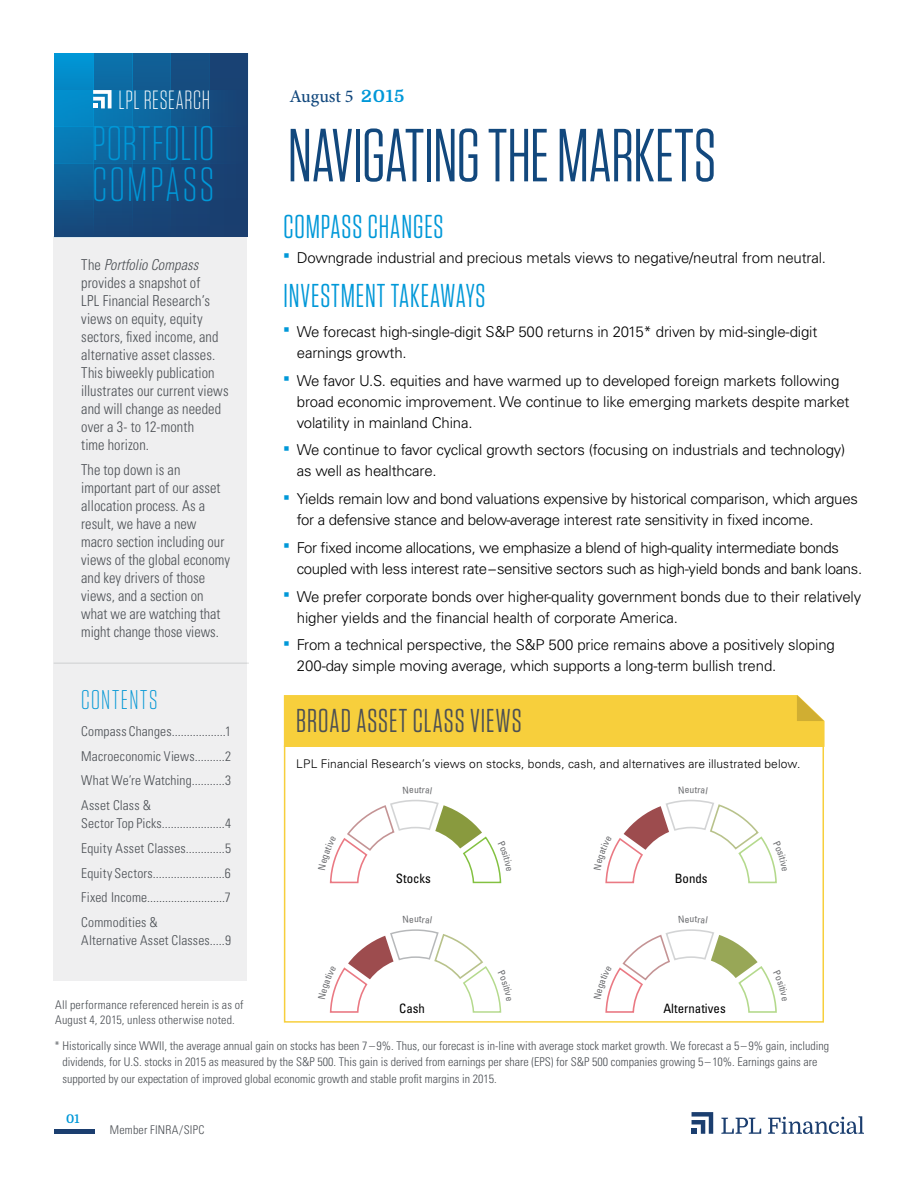
<style>
.page{position:relative;width:918px;height:1188px;background:#fff}
.page>*{position:absolute;margin:0;border:0;box-sizing:border-box;transform-origin:0 0}
.t1{font:75px "Tungsten Narrow";letter-spacing:-.005em;color:#12487d}
.t2{font:300 48.3px "Tungsten Narrow";letter-spacing:.02em;color:#0098d8}
.t3{font:300 48px "Tungsten Narrow";letter-spacing:.055em;color:#0098d8}
.t4{font:33px "Tungsten Narrow";letter-spacing:.03em;color:#0098d8}
.t5{font:33px "Tungsten Narrow";letter-spacing:.03em;color:#4b4f54}
.t6{font:300 27px "Tungsten Narrow";letter-spacing:.06em;color:#0497d5;scale:1.04 1}
.t7{font:300 26.25px "Tungsten Narrow";letter-spacing:.025em;color:#fff}
.t8{font:500 18px "Minion Pro";letter-spacing:-.005em;color:#12487d}
.t9{font:300 15px/21px "Univers";letter-spacing:-.01em;color:#000}
.t10{font:300 condensed 15px/18px "Univers";color:#4b4f54;scale:.96 1}
.t11{font:300 condensed 13.5px/24.8px "Univers";letter-spacing:.015em;color:#4b4f54;text-align:justify}
.t12{font:condensed 12.9px "Univers";color:#000}
.t13{font:300 condensed 12px/16.5px "Univers";color:#4b4f54}
.t14{font:300 12px "Univers";letter-spacing:.01em;color:#000}
.t15{font:700 12px "Domine";color:#0098d8}
.s1{font-family:"Domine";font-weight:700;font-size:16.95px;color:#0098d8}
.s2{font-style:italic}
</style>
<div class="page">
<hr style="left:54px;top:1130px;width:40px;height:4px;background:#1b3e6f">
<svg style="left:692px;top:1112px;width:21px;height:22px"></svg>
<svg style="left:721px;top:1118px;width:40px;height:16px"></svg>
<svg style="left:768px;top:1116px;width:96px;height:18px"></svg>
<div style="left:284px;top:745px;width:540px;height:278px;background:#fff;border:2px solid #f7cf3c"></div>
<div style="left:54px;top:236px;width:193px;height:745px;background:#efeff0"></div>
<div style="left:93px;top:54px;width:39px;height:183px;background:#0b72ac"></div>
<div style="left:210px;top:54px;width:39px;height:183px;background:#194274"></div>
<div style="left:171px;top:54px;width:39px;height:183px;background:#145185"></div>
<div style="left:132px;top:54px;width:39px;height:183px;background:#0f639a"></div>
<div style="left:54px;top:54px;width:39px;height:183px;background:#038cca"></div>
<div style="left:54px;top:163px;width:194px;height:37px;background:linear-gradient(to right,#0e649c,#1a3b6c)"></div>
<div style="left:54px;top:201px;width:194px;height:36px;background:linear-gradient(to right,#154d81,#1a3c6d)"></div>
<div style="left:54px;top:127px;width:194px;height:36px;background:linear-gradient(to right,#077eba,#1a3c6d)"></div>
<svg style="left:93px;top:90px;width:19px;height:18px"></svg>
<hr style="left:54px;top:662px;width:195px;height:2px;background:#4b4f54">
<div style="left:284px;top:695px;width:541px;height:52px;background:#f7cf3c"></div>
<svg style="left:329px;top:800px;width:173px;height:84px"></svg>
<svg style="left:605px;top:800px;width:172px;height:83px"></svg>
<svg style="left:329px;top:929px;width:173px;height:84px"></svg>
<svg style="left:605px;top:929px;width:172px;height:84px"></svg>
<h3 class="t7" style="left:118px;top:87px;width:93px">LPL RESEARCH</h3>
<p class="t8" style="left:289px;top:84px;width:117px">August 5 <span class="s1">2015</span></p>
<h2 class="t2" style="left:92px;top:120px;width:124px">PORTFOLIO</h2>
<h3 class="t3" style="left:92px;top:160px;width:123px">COMPASS</h3>
<p class="t10" style="left:81px;top:256px;width:155px">The <span class="s2">Portfolio Compass </span>provides a snapshot of<br>LPL Financial Research’s views on equity, equity sectors, fixed income, and alternative asset classes.<br>This biweekly publication illustrates our current views and will change as needed over a 3- to 12-month<br>time horizon.</p>
<p class="t10" style="left:81px;top:460px;width:156px">The top down is an important part of our asset allocation process. As a result, we have a new macro section including our views of the global economy and key drivers of those views, and a section on what we are watching that might change those views.</p>
<h3 class="t6" style="left:81px;top:687px;width:75px">CONTENTS</h3>
<p class="t11" style="left:81px;top:719px;width:151px">Compass Changes..................1<br>Macroeconomic Views..........2<br>What We’re Watching...........3<br>Asset Class &amp;</p>
<p class="t11" style="left:81px;top:811px;width:151px">Sector Top Picks.....................4<br>Equity Asset Classes.............5<br>Equity Sectors........................6<br>Fixed Income..........................7<br>Commodities &amp;</p>
<p class="t11" style="left:81px;top:928px;width:151px">Alternative Asset Classes.....9</p>
<h1 class="t1" style="left:288px;top:118px;width:430px">NAVIGATING THE MARKETS</h1>
<h3 class="t4" style="left:283px;top:211px;width:162px">COMPASS CHANGES</h3>
<p class="t9" style="left:297px;top:247px;width:531px">Downgrade industrial and precious metals views to negative/neutral from neutral.</p>
<h3 class="t4" style="left:283px;top:279px;width:204px">INVESTMENT TAKEAWAYS</h3>
<p class="t9" style="left:297px;top:321px;width:522px">We forecast high-single-digit S&amp;P 500 returns in 2015* driven by mid-single-digit earnings growth.</p>
<p class="t9" style="left:297px;top:370px;width:554px">We favor U.S. equities and have warmed up to developed foreign markets following broad economic improvement. We continue to like emerging markets despite market volatility in mainland China.</p>
<p class="t9" style="left:297px;top:439px;width:550px">We continue to favor cyclical growth sectors (focusing on industrials and technology) as well as healthcare.</p>
<p class="t9" style="left:297px;top:488px;width:563px">Yields remain low and bond valuations expensive by historical comparison, which argues for a defensive stance and below-average interest rate sensitivity in fixed income.</p>
<p class="t9" style="left:297px;top:537px;width:567px">For fixed income allocations, we emphasize a blend of high-quality intermediate bonds coupled with less interest rate–sensitive sectors such as high-yield bonds and bank loans.</p>
<p class="t9" style="left:297px;top:586px;width:566px">We prefer corporate bonds over higher-quality government bonds due to their relatively higher yields and the financial health of corporate America.</p>
<p class="t9" style="left:297px;top:634px;width:540px">From a technical perspective, the S&amp;P 500 price remains above a positively sloping<br>200-day simple moving average, which supports a long-term bullish trend.</p>
<h3 class="t5" style="left:296px;top:704px;width:227px">BROAD ASSET CLASS VIEWS</h3>
<p class="t14" style="left:296px;top:756px;width:506px">LPL Financial Research’s views on stocks, bonds, cash, and alternatives are illustrated below.</p>
<p class="t12" style="left:396px;top:870px;width:37px">Stocks</p>
<p class="t12" style="left:675px;top:870px;width:34px">Bonds</p>
<p class="t13" style="left:55px;top:998px;width:190px;line-height:15px">All performance referenced herein is as of<br>August 4, 2015, unless otherwise noted.</p>
<p class="t13" style="left:62px;top:1037px;width:768px;text-indent:-8px">* Historically since WWII, the average annual gain on stocks has been 7–9%. Thus, our forecast is in-line with average stock market growth. We forecast a 5–9% gain, including dividends, for U.S. stocks in 2015 as measured by the S&amp;P 500. This gain is derived from earnings per share (EPS) for S&amp;P 500 companies growing 5–10%. Earnings gains are supported by our expectation of improved global economic growth and stable profit margins in 2015.</p>
<p class="t12" style="left:399px;top:1000px;width:27px">Cash</p>
<p class="t12" style="left:663px;top:1000px;width:64px">Alternatives</p>
<p class="t15" style="left:66px;top:1112px;width:15px">01</p>
<p class="t13" style="left:110px;top:1121px;width:96px">Member FINRA/SIPC</p>
</div>
